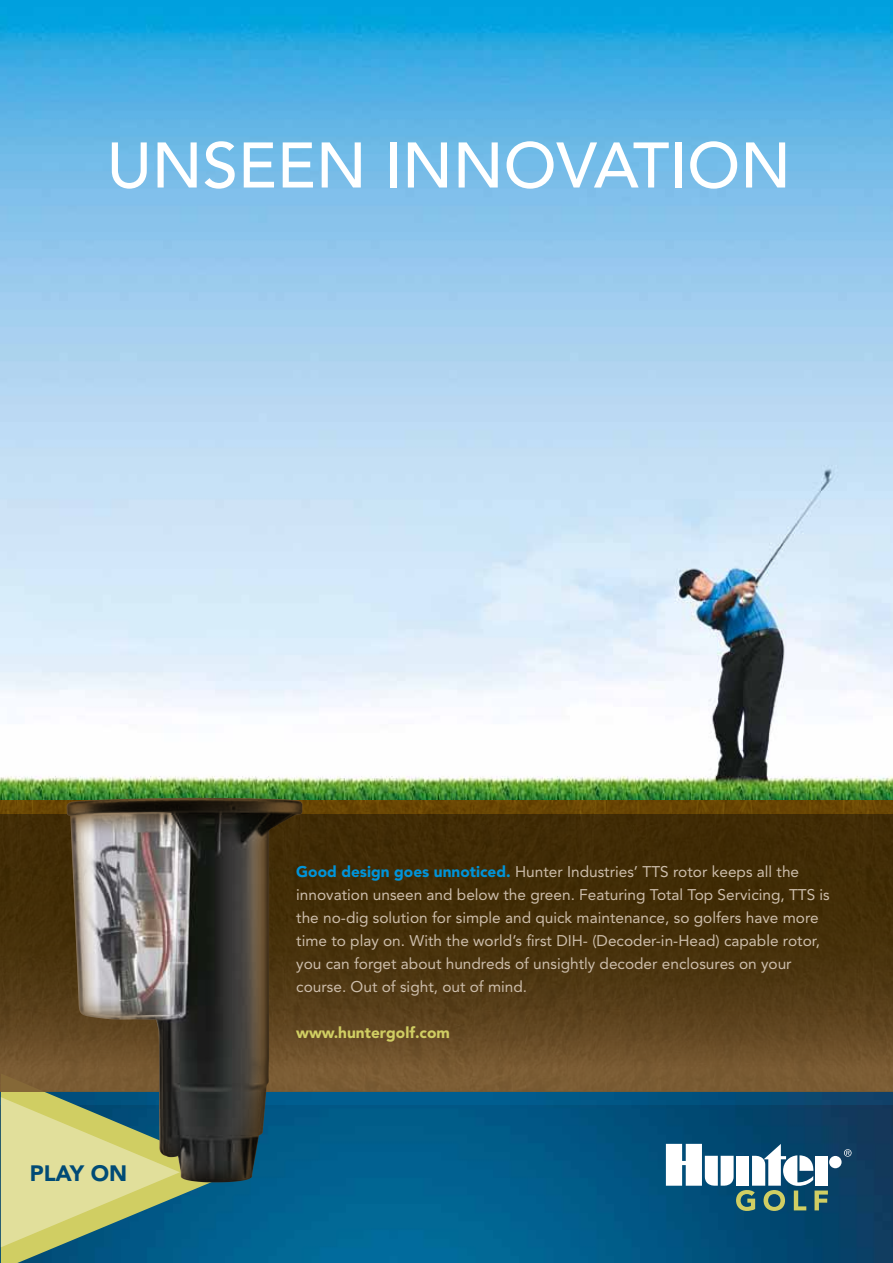
<style>
.page{position:relative;width:893px;height:1263px;background:#fff}
.page>*{position:absolute;margin:0;border:0;box-sizing:border-box;transform-origin:0 0}
.t1{font:500 63.75px "Avenir";color:#fff}
.t2{font:900 22.2px "Avenir";color:#004b76}
.t3{font:15.45px/23.1px "Avenir";color:#cdbeac}
.t4{font:900 15.45px "Avenir";color:#d0ce63}
.s1{font-weight:900;color:#0094d9}
</style>
<div class="page">
<img style="left:1px;top:0;width:891px;height:801px">
<svg style="left:235px;top:1105px;width:657px;height:158px;background:#025682"></svg>
<svg style="left:352px;top:1091px;width:540px;height:14px;background:#0b537c"></svg>
<svg style="left:843px;top:1149px;width:8px;height:8px"></svg>
<div style="left:828px;top:1156px;width:13px;height:12px;background:#fff;border-radius:50%"></div>
<svg style="left:665px;top:1144px;width:162px;height:67px"></svg>
<svg style="left:1px;top:1091px;width:234px;height:172px;background:#80a388"></svg>
<svg style="left:1px;top:814px;width:891px;height:277px;background:#513913"></svg>
<div style="left:1px;top:801px;width:891px;height:13px;background:#6a4503"></div>
<img style="left:59px;top:745px;width:293px;height:470px">
<p class="t1" style="left:107px;top:129px;width:685px">UNSEEN INNOVATION</p>
<p class="t2" style="left:30px;top:1160px;width:99px">PLAY ON</p>
<p class="t3" style="left:296px;top:860px;width:535px"><span class="s1">Good design goes unnoticed.</span> Hunter Industries’ TTS rotor keeps all the innovation unseen and below the green. Featuring Total Top Servicing, TTS is the no-dig solution for simple and quick maintenance, so golfers have more time to play on. With the world’s first DIH- (Decoder-in-Head) capable rotor, you can forget about hundreds of unsightly decoder enclosures on your course. Out of sight, out of mind.</p>
<p class="t4" style="left:296px;top:1024px;width:155px">www.huntergolf.com</p>
</div>
